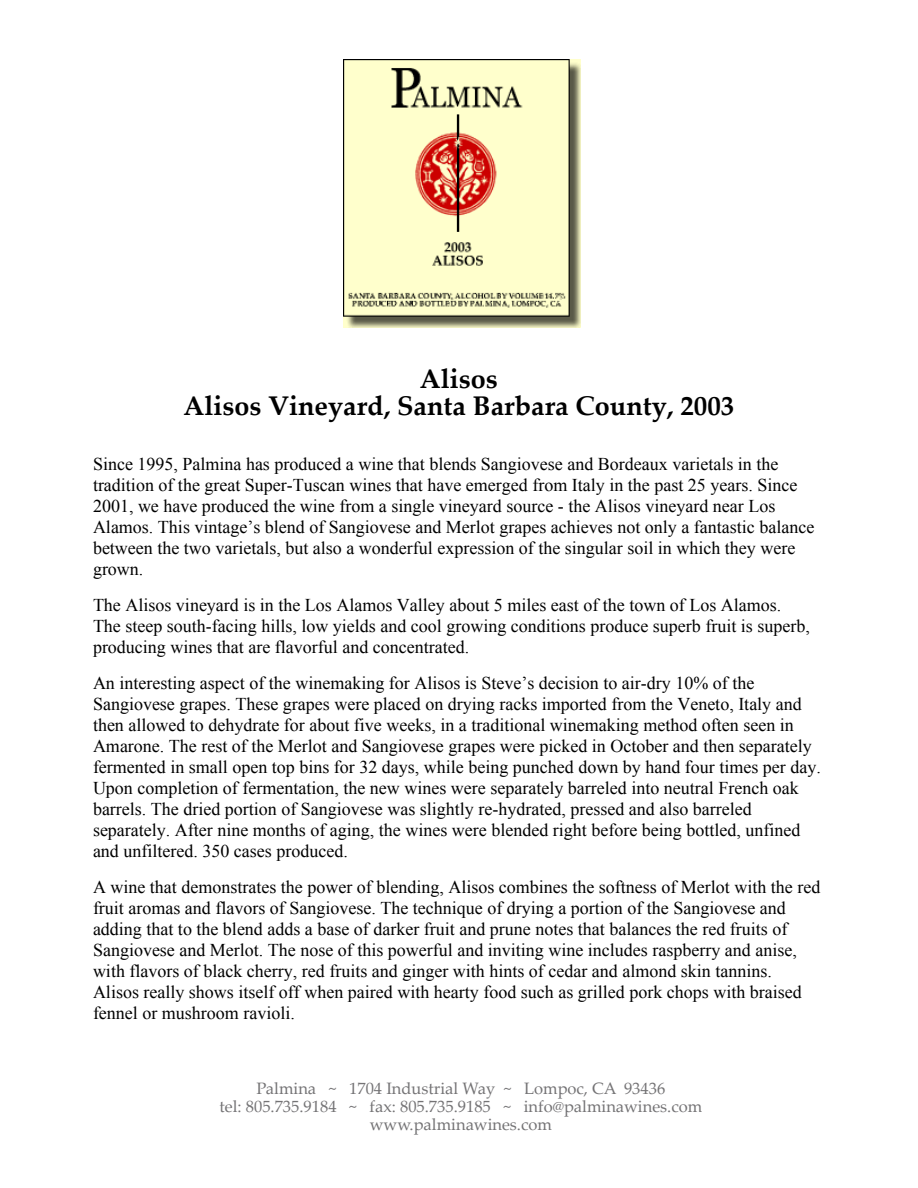
<style>
.page{position:relative;width:918px;height:1188px;background:#fff}
.page>*{position:absolute;margin:0;border:0;box-sizing:border-box;transform-origin:0 0}
.t1{font:700 27px/27px "Palatino Linotype";color:#000;text-align:center}
.t2{font:18px/21px "Times New Roman";color:#000}
.t3{font:16.5px/18px "Palatino Linotype";color:#747375;text-align:center}
</style>
<div class="page">
<img style="left:343px;top:60px;width:238px;height:267px">
<h1 class="t1" style="left:183px;top:364px;width:553px">Alisos<br>Alisos Vineyard, Santa Barbara County, 2003</h1>
<p class="t2" style="left:93px;top:453px;width:723px">Since 1995, Palmina has produced a wine that blends Sangiovese and Bordeaux varietals in the tradition of the great Super-Tuscan wines that have emerged from Italy in the past 25 years. Since 2001, we have produced the wine from a single vineyard source - the Alisos vineyard near Los Alamos. This vintage’s blend of Sangiovese and Merlot grapes achieves not only a fantastic balance between the two varietals, but also a wonderful expression of the singular soil in which they were grown.</p>
<p class="t2" style="left:93px;top:594px;width:718px">The Alisos vineyard is in the Los Alamos Valley about 5 miles east of the town of Los Alamos.<br>The steep south-facing hills, low yields and cool growing conditions produce superb fruit is superb, producing wines that are flavorful and concentrated.</p>
<p class="t2" style="left:93px;top:672px;width:729px">An interesting aspect of the winemaking for Alisos is Steve’s decision to air-dry 10% of the Sangiovese grapes. These grapes were placed on drying racks imported from the Veneto, Italy and then allowed to dehydrate for about five weeks, in a traditional winemaking method often seen in Amarone. The rest of the Merlot and Sangiovese grapes were picked in October and then separately fermented in small open top bins for 32 days, while being punched down by hand four times per day.<br>Upon completion of fermentation, the new wines were separately barreled into neutral French oak barrels. The dried portion of Sangiovese was slightly re-hydrated, pressed and also barreled separately. After nine months of aging, the wines were blended right before being bottled, unfined and unfiltered. 350 cases produced.</p>
<p class="t2" style="left:93px;top:876px;width:729px">A wine that demonstrates the power of blending, Alisos combines the softness of Merlot with the red fruit aromas and flavors of Sangiovese. The technique of drying a portion of the Sangiovese and adding that to the blend adds a base of darker fruit and prune notes that balances the red fruits of Sangiovese and Merlot. The nose of this powerful and inviting wine includes raspberry and anise, with flavors of black cherry, red fruits and ginger with hints of cedar and almond skin tannins.<br>Alisos really shows itself off when paired with hearty food such as grilled pork chops with braised fennel or mushroom ravioli.</p>
<p class="t3" style="left:220px;top:1079px;width:484px">Palmina ~ 1704 Industrial Way ~ Lompoc, CA 93436<br>tel: 805.735.9184 ~ fax: 805.735.9185 ~ info@palminawines.com www.palminawines.com</p>
</div>
